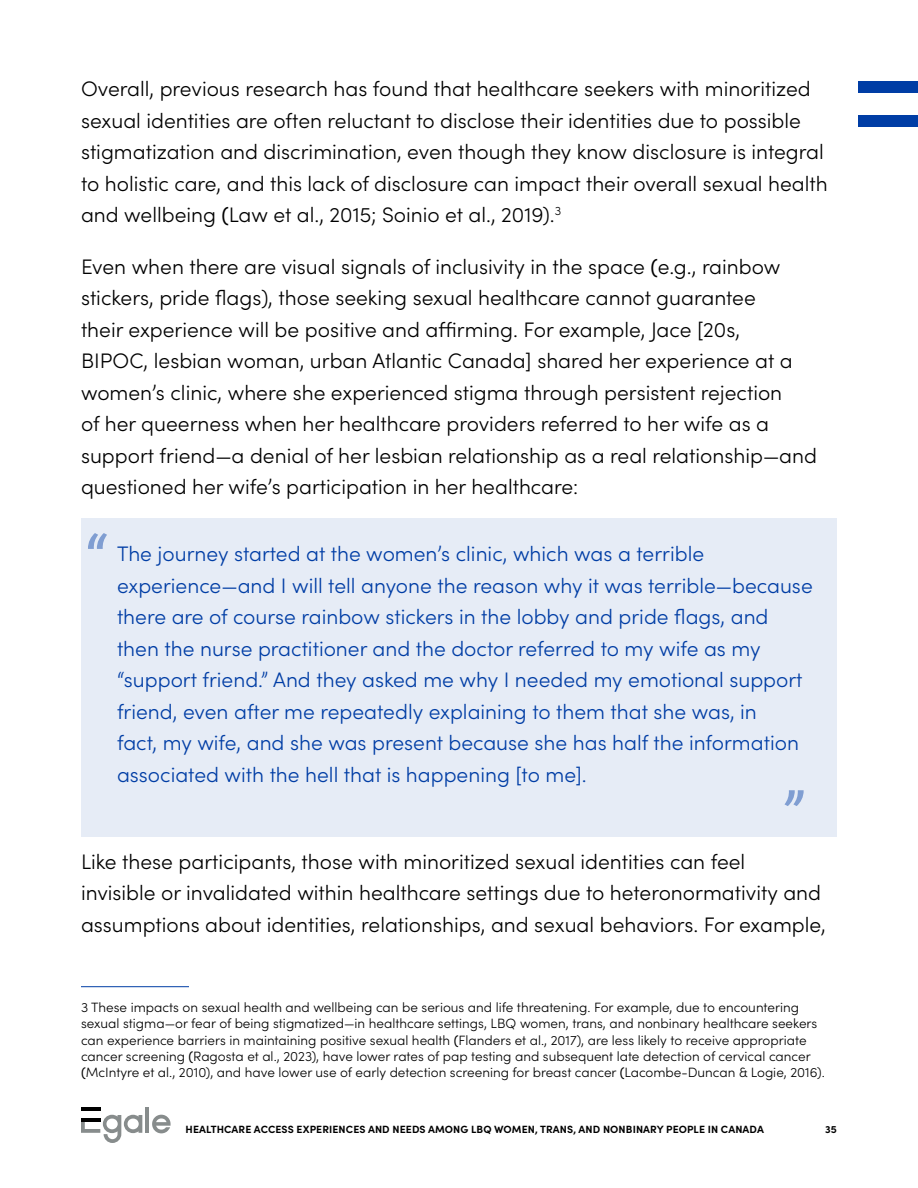
<style>
.page{position:relative;width:918px;height:1188px;background:#fff}
.page>*{position:absolute;margin:0;border:0;box-sizing:border-box;transform-origin:0 0}
.Quote_mark_left{font:700 54px "Sofia Pro";color:#809ed2}
.Emphasis_body{font:700 54px "Sofia Pro";color:#809ed2}
.Body{font:300 21px/31.5px "Sofia Pro";color:#000}
.Emphasis_body-2{font:300 21px/31.5px "Sofia Pro";color:#003da5}
.Footnote{font:300 13.5px/16.2px "Sofia Pro";color:#000}
.t1{font:700 10.5px "Sofia Pro";letter-spacing:.01em;color:#000}
.s1{font-weight:400}
</style>
<div class="page">
<hr style="left:146px;top:1107px;width:3px;height:26px;background:#878c8c">
<svg style="left:152px;top:1115px;width:19px;height:18px"></svg>
<hr style="left:81px;top:1107px;width:19px;height:4px;background:#000">
<svg style="left:81px;top:1115px;width:61px;height:28px"></svg>
<div style="left:858px;top:81px;width:60px;height:12px;background:#003da5"></div>
<div style="left:858px;top:115px;width:60px;height:12px;background:#003da5"></div>
<div style="left:81px;top:518px;width:756px;height:36px;background:#e6ecf6"></div>
<div style="left:81px;top:522px;width:756px;height:275px;background:#e6ecf6"></div>
<div style="left:81px;top:750px;width:756px;height:87px;background:#e6ecf6"></div>
<hr style="left:81px;top:986px;width:108px;height:1px;background:#003da5">
<p class="Body" style="left:81px;top:72px;width:748px">Overall, previous research has found that healthcare seekers with minoritized sexual identities are often reluctant to disclose their identities due to possible stigmatization and discrimination, even though they know disclosure is integral to holistic care, and this lack of disclosure can impact their overall sexual health and wellbeing <span class="s1">(</span>Law et al., 2015; Soinio et al., 2019).<sup>3</sup></p>
<p class="Body" style="left:81px;top:250px;width:738px">Even when there are visual signals of inclusivity in the space <span class="s1">(</span>e.g., rainbow stickers, pride flags), those seeking sexual healthcare cannot guarantee<br>their experience will be positive and affirming. For example, Jace [20s,<br>BIPOC, lesbian woman, urban Atlantic Canada] shared her experience at a women’s clinic, where she experienced stigma through persistent rejection<br>of her queerness when her healthcare providers referred to her wife as a support friend—a denial of her lesbian relationship as a real relationship—and questioned her wife’s participation in her healthcare:</p>
<p class="Quote_mark_left" style="left:86px;top:511px;width:24px">“</p>
<p class="Emphasis_body-2" style="left:117px;top:537px;width:697px">The journey started at the women’s clinic, which was a terrible experience—and I will tell anyone the reason why it was terrible—because there are of course rainbow stickers in the lobby and pride flags, and then the nurse practitioner and the doctor referred to my wife as my “support friend.” And they asked me why I needed my emotional support friend, even after me repeatedly explaining to them that she was, in<br>fact, my wife, and she was present because she has half the information associated with the hell that is happening [to me].</p>
<p class="Emphasis_body" style="left:783px;top:768px;width:24px">”</p>
<p class="Body" style="left:81px;top:844px;width:746px">Like these participants, those with minoritized sexual identities can feel<br>invisible or invalidated within healthcare settings due to heteronormativity and assumptions about identities, relationships, and sexual behaviors. For example,</p>
<p class="Footnote" style="left:81px;top:999px;width:745px">3 These impacts on sexual health and wellbeing can be serious and life threatening. For example, due to encountering sexual stigma—or fear of being stigmatized—in healthcare settings, LBQ women, trans, and nonbinary healthcare seekers can experience barriers in maintaining positive sexual health <span class="s1">(</span>Flanders et al., 2017), are less likely to receive appropriate cancer screening <span class="s1">(</span>Ragosta et al., 2023), have lower rates of pap testing and subsequent late detection of cervical cancer <span class="s1">(</span>McIntyre et al., 2010), and have lower use of early detection screening for breast cancer <span class="s1">(</span>Lacombe-Duncan &amp; Logie, 2016).</p>
<p class="t1" style="left:186px;top:1121px;width:580px">HEALTHCARE ACCESS EXPERIENCES AND NEEDS AMONG LBQ WOMEN, TRANS, AND NONBINARY PEOPLE IN CANADA</p>
<p class="t1" style="left:825px;top:1121px;width:13px">35</p>
</div>
